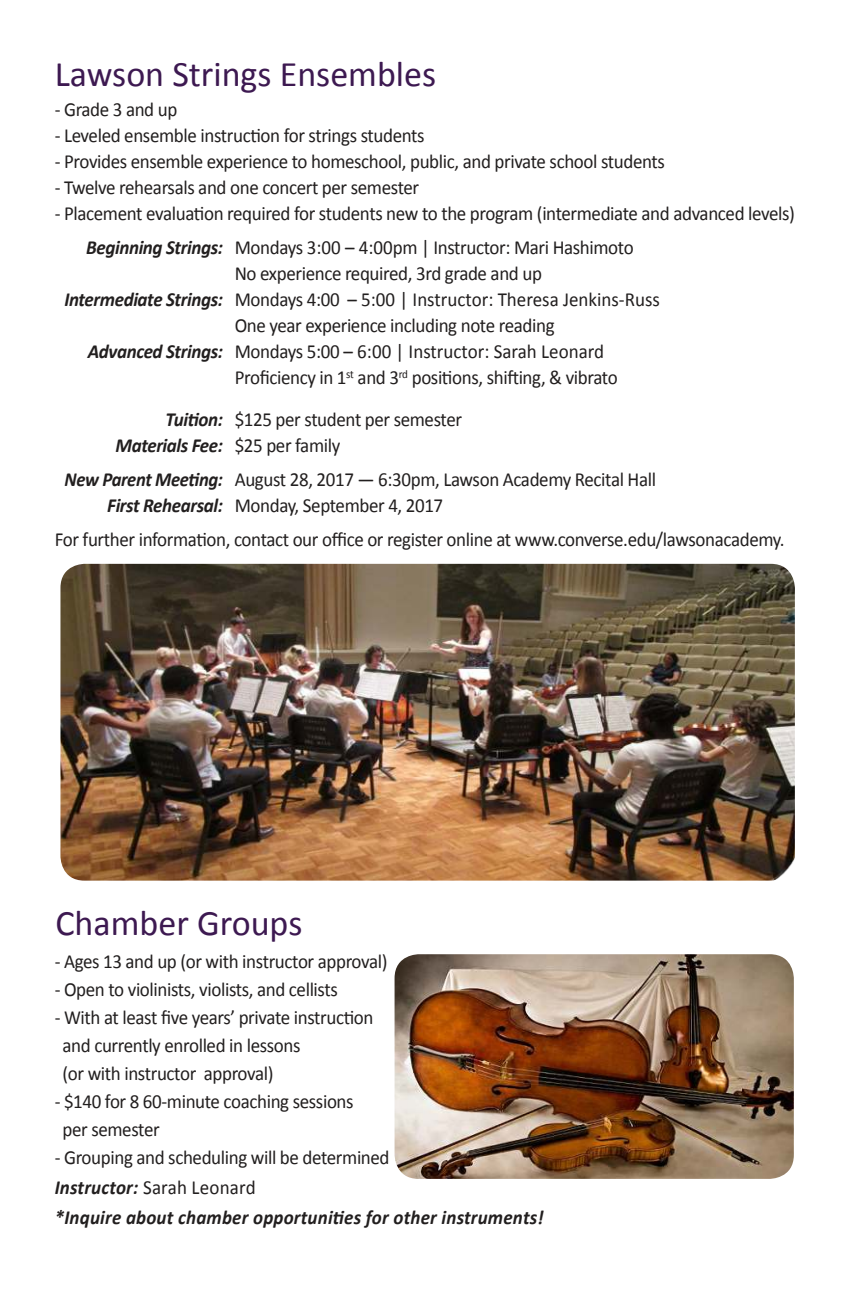
<style>
.page{position:relative;width:864px;height:1296px;background:#fff}
.page>*{position:absolute;margin:0;border:0;box-sizing:border-box;transform-origin:0 0}
.t1{font:36px "Calibri";color:#3d1951}
.t2{font:20px/28px "Calibri";letter-spacing:-.02em;color:#221f1f;scale:.95 1}
.t3{font:20px "Calibri";color:#221f1f;scale:.95 1}
.t4{font:italic 700 20px/30px "Calibri";letter-spacing:.01em;color:#221f1f;scale:.95 1}
.s1{font-weight:700;font-style:italic}
.s2{font-weight:400;font-style:normal}
</style>
<div class="page">
<img style="left:60px;top:564px;width:735px;height:317px">
<img style="left:395px;top:954px;width:399px;height:225px">
<h1 class="t1" style="left:55px;top:52px;width:383px">Lawson Strings Ensembles</h1>
<p class="t2" style="left:55px;top:97px;width:131px">- Grade 3 and up</p>
<p class="t2" style="left:55px;top:122px;width:391px">- Leveled ensemble instruction for strings students</p>
<p class="t2" style="left:55px;top:148px;width:644px">- Provides ensemble experience to homeschool, public, and private school students</p>
<p class="t2" style="left:55px;top:174px;width:385px">- Twelve rehearsals and one concert per semester</p>
<p class="t2" style="left:86px;top:197px;width:748px;line-height:34px;text-indent:-32px">- Placement evaluation required for students new to the program (intermediate and advanced levels)<br><span class="s1">Beginning Strings:</span> Mondays 3:00 – 4:00pm | Instructor: Mari Hashimoto</p>
<p class="t2" style="left:235px;top:260px;width:325px">No experience required, 3rd grade and up</p>
<p class="t3" style="left:64px;top:287px;width:628px"><span class="s1">Intermediate Strings:</span> Mondays 4:00 – 5:00 | Instructor: Theresa Jenkins-Russ</p>
<p class="t2" style="left:235px;top:312px;width:338px">One year experience including note reading</p>
<p class="t3" style="left:88px;top:339px;width:545px"><span class="s1">Advanced Strings:</span> Mondays 5:00 – 6:00 | Instructor: Sarah Leonard</p>
<p class="t2" style="left:235px;top:364px;width:405px">Proficiency in 1<sup>st</sup> and 3<sup>rd</sup> positions, shifting, &amp; vibrato</p>
<p class="t2" style="left:115px;top:407px;width:366px;line-height:26px;text-indent:50px"><span class="s1">Tuition:</span> $125 per student per semester<br><span class="s1">Materials Fee:</span> $25 per family</p>
<p class="t2" style="left:107px;top:467px;width:579px;line-height:26px;text-indent:-43px"><span class="s1">New Parent Meeting:</span> August 28, 2017 — 6:30pm, Lawson Academy Recital Hall<br><span class="s1">First Rehearsal:</span> Monday, September 4, 2017</p>
<p class="t2" style="left:55px;top:526px;width:770px">For further information, contact our office or register online at www.converse.edu/lawsonacademy.</p>
<h1 class="t1" style="left:55px;top:900px;width:249px">Chamber Groups</h1>
<p class="t2" style="left:55px;top:948px;width:352px">- Ages 13 and up (or with instructor approval)</p>
<p class="t2" style="left:55px;top:976px;width:300px">- Open to violinists, violists, and cellists</p>
<p class="t2" style="left:63px;top:1004px;width:329px;text-indent:-8px">- With at least five years’ private instruction and currently enrolled in lessons<br>(or with instructor approval)</p>
<p class="t2" style="left:63px;top:1088px;width:308px;text-indent:-8px">- $140 for 8 60-minute coaching sessions per semester</p>
<p class="t4" style="left:55px;top:1144px;width:516px"><span class="s2">- Grouping and scheduling will be determined<br></span>Instructor: <span class="s2">Sarah Leonard<br></span>*Inquire about chamber opportunities for other instruments!</p>
</div>
